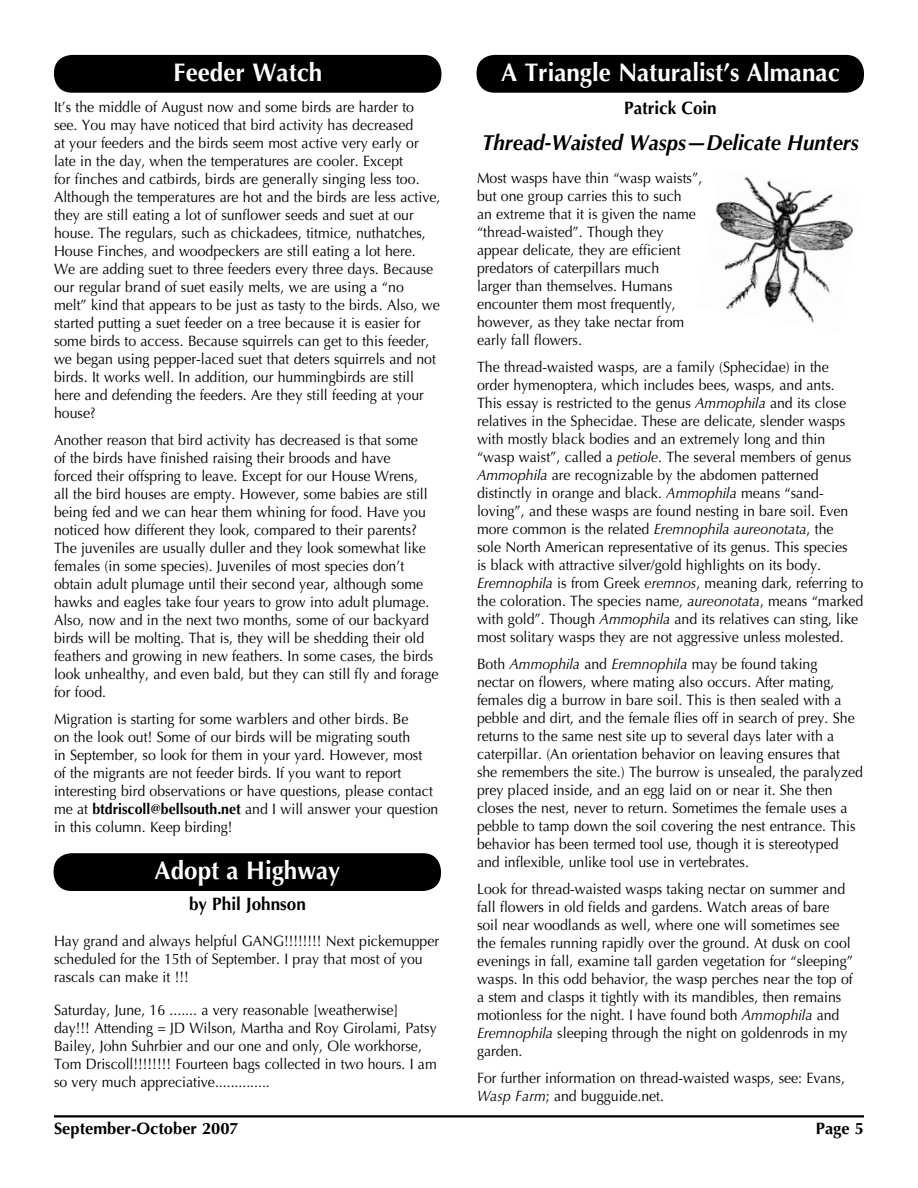
<style>
.page{position:relative;width:918px;height:1188px;background:#fff}
.page>*{position:absolute;margin:0;border:0;box-sizing:border-box;transform-origin:0 0}
.t1{font:700 25.5px "Optima";color:#fff;scale:.95 1}
.t2{font:italic 700 21.75px "Optima";color:#000;scale:.94 1}
.t3{font:700 18px "Optima";color:#000;scale:.95 1}
.t4{font:700 16.5px "Optima";color:#000}
.t5{font:15px/18px "Optima";color:#000;scale:.94 1}
.s1{font-weight:700}
.s2{font-style:italic}
</style>
<div class="page">
<hr style="left:54px;top:1115px;width:810px;height:3px;background:#000">
<img style="left:715px;top:176px;width:139px;height:147px">
<div style="left:54px;top:55px;width:387px;height:38px;background:#000;border-radius:18px"></div>
<div style="left:54px;top:853px;width:387px;height:38px;background:#000;border-radius:18px"></div>
<div style="left:477px;top:55px;width:387px;height:38px;background:#000;border-radius:18px"></div>
<h1 class="t1" style="left:174px;top:58px;width:158px">Feeder Watch</h1>
<p class="t5" style="left:54px;top:98px;width:413px">It’s the middle of August now and some birds are harder to see. You may have noticed that bird activity has decreased<br>at your feeders and the birds seem most active very early or late in the day, when the temperatures are cooler. Except<br>for finches and catbirds, birds are generally singing less too.<br>Although the temperatures are hot and the birds are less active, they are still eating a lot of sunflower seeds and suet at our house. The regulars, such as chickadees, titmice, nuthatches, House Finches, and woodpeckers are still eating a lot here.<br>We are adding suet to three feeders every three days. Because our regular brand of suet easily melts, we are using a “no melt” kind that appears to be just as tasty to the birds. Also, we started putting a suet feeder on a tree because it is easier for some birds to access. Because squirrels can get to this feeder, we began using pepper-laced suet that deters squirrels and not birds. It works well. In addition, our hummingbirds are still here and defending the feeders. Are they still feeding at your house?</p>
<p class="t5" style="left:54px;top:431px;width:410px">Another reason that bird activity has decreased is that some<br>of the birds have finished raising their broods and have<br>forced their offspring to leave. Except for our House Wrens,<br>all the bird houses are empty. However, some babies are still being fed and we can hear them whining for food. Have you noticed how different they look, compared to their parents?<br>The juveniles are usually duller and they look somewhat like females (in some species). Juveniles of most species don’t obtain adult plumage until their second year, although some hawks and eagles take four years to grow into adult plumage.<br>Also, now and in the next two months, some of our backyard birds will be molting. That is, they will be shedding their old feathers and growing in new feathers. In some cases, the birds look unhealthy, and even bald, but they can still fly and forage for food.</p>
<p class="t5" style="left:54px;top:710px;width:410px">Migration is starting for some warblers and other birds. Be<br>on the look out! Some of our birds will be migrating south<br>in September, so look for them in your yard. However, most<br>of the migrants are not feeder birds. If you want to report interesting bird observations or have questions, please contact me at <span class="s1">btdriscoll@bellsouth.net</span> and I will answer your question in this column. Keep birding!</p>
<h1 class="t1" style="left:155px;top:856px;width:197px">Adopt a Highway</h1>
<p class="t3" style="left:189px;top:894px;width:125px">by Phil Johnson</p>
<p class="t5" style="left:54px;top:932px;width:411px">Hay grand and always helpful GANG!!!!!!!! Next pickemupper scheduled for the 15th of September. I pray that most of you rascals can make it !!!</p>
<p class="t5" style="left:54px;top:1001px;width:409px">Saturday, June, 16 ....... a very reasonable [weatherwise] day!!! Attending = JD Wilson, Martha and Roy Girolami, Patsy Bailey, John Suhrbier and our one and only, Ole workhorse, Tom Driscoll!!!!!!!! Fourteen bags collected in two hours. I am so very much appreciative..............</p>
<h1 class="t1" style="left:501px;top:58px;width:358px">A Triangle Naturalist’s Almanac</h1>
<p class="t3" style="left:624px;top:98px;width:99px">Patrick Coin</p>
<h2 class="t2" style="left:482px;top:130px;width:402px">Thread-Waisted Wasps—Delicate Hunters</h2>
<p class="t5" style="left:477px;top:170px;width:241px">Most wasps have thin “wasp waists”, but one group carries this to such<br>an extreme that it is given the name “thread-waisted”. Though they appear delicate, they are efficient predators of caterpillars much<br>larger than themselves. Humans encounter them most frequently, however, as they take nectar from early fall flowers.</p>
<p class="t5" style="left:477px;top:359px;width:413px">The thread-waisted wasps, are a family (Sphecidae) in the order hymenoptera, which includes bees, wasps, and ants.<br>This essay is restricted to the genus <span class="s2">Ammophila</span> and its close relatives in the Sphecidae. These are delicate, slender wasps with mostly black bodies and an extremely long and thin “wasp waist”, called a <span class="s2">petiole</span>. The several members of genus <span class="s2">Ammophila</span> are recognizable by the abdomen patterned distinctly in orange and black. <span class="s2">Ammophila</span> means “sand&shy;loving”, and these wasps are found nesting in bare soil. Even more common is the related <span class="s2">Eremnophila aureonotata</span>, the<br>sole North American representative of its genus. This species<br>is black with attractive silver/gold highlights on its body.<br><span class="s2">Eremnophila</span> is from Greek <span class="s2">eremnos</span>, meaning dark, referring to the coloration. The species name, <span class="s2">aureonotata</span>, means “marked with gold”. Though <span class="s2">Ammophila</span> and its relatives can sting, like most solitary wasps they are not aggressive unless molested.</p>
<p class="t5" style="left:477px;top:656px;width:412px">Both <span class="s2">Ammophila</span> and <span class="s2">Eremnophila</span> may be found taking<br>nectar on flowers, where mating also occurs. After mating, females dig a burrow in bare soil. This is then sealed with a pebble and dirt, and the female flies off in search of prey. She returns to the same nest site up to several days later with a caterpillar. (An orientation behavior on leaving ensures that she remembers the site.) The burrow is unsealed, the paralyzed prey placed inside, and an egg laid on or near it. She then closes the nest, never to return. Sometimes the female uses a pebble to tamp down the soil covering the nest entrance. This behavior has been termed tool use, though it is stereotyped and inflexible, unlike tool use in vertebrates.</p>
<p class="t5" style="left:477px;top:881px;width:402px">Look for thread-waisted wasps taking nectar on summer and fall flowers in old fields and gardens. Watch areas of bare soil near woodlands as well, where one will sometimes see the females running rapidly over the ground. At dusk on cool evenings in fall, examine tall garden vegetation for “sleeping” wasps. In this odd behavior, the wasp perches near the top of a stem and clasps it tightly with its mandibles, then remains motionless for the night. I have found both <span class="s2">Ammophila</span> and <span class="s2">Eremnophila</span> sleeping through the night on goldenrods in my garden.</p>
<p class="t5" style="left:477px;top:1070px;width:393px">For further information on thread-waisted wasps, see: Evans,<br><span class="s2">Wasp Farm</span>; and bugguide.net.</p>
<p class="t4" style="left:54px;top:1119px;width:186px">September-October 2007</p>
<p class="t4" style="left:816px;top:1119px;width:50px">Page 5</p>
</div>
